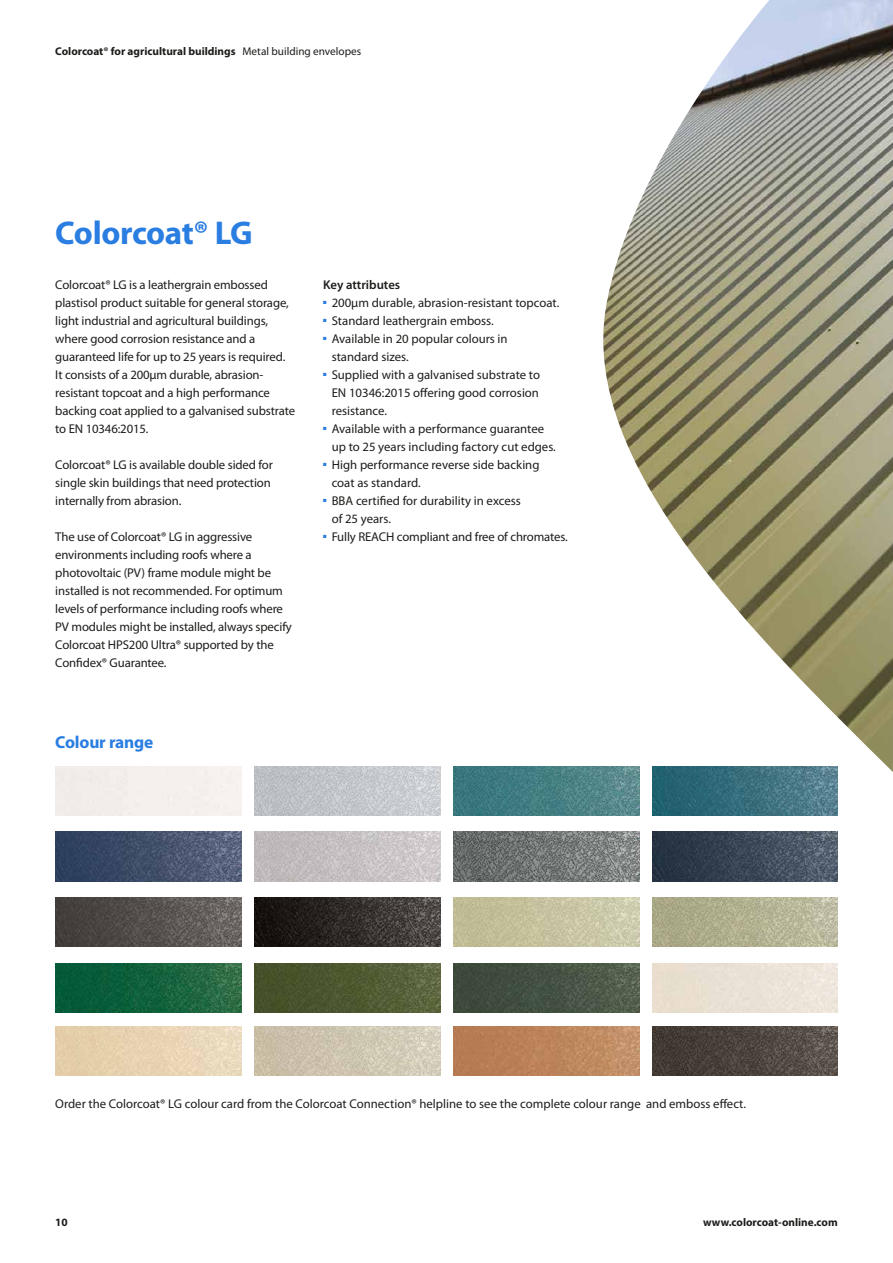
<style>
.page{position:relative;width:893px;height:1263px;background:#fff}
.page>*{position:absolute;margin:0;border:0;box-sizing:border-box;transform-origin:0 0}
.t1{font:700 33px "Myriad Pro";letter-spacing:-.02em;color:#2a7de1}
.t2{font:700 17.4px "Myriad Pro";letter-spacing:-.01em;color:#2a7de1}
.t3{font:12.75px/18px "Myriad Pro";letter-spacing:-.01em;color:#1d1d1b}
.t4{font:600 12.75px "Myriad Pro";color:#1d1d1b}
.t5{font:700 11.25px "Myriad Pro";color:#1d1d1b}
.s1{font-weight:400}
</style>
<div class="page">
<img style="left:603px;top:0;width:290px;height:772px">
<img style="left:55px;top:832px;width:186px;height:49px">
<img style="left:55px;top:897px;width:186px;height:50px">
<img style="left:55px;top:963px;width:186px;height:49px">
<img style="left:254px;top:766px;width:186px;height:49px">
<img style="left:254px;top:832px;width:186px;height:49px">
<img style="left:254px;top:897px;width:186px;height:50px">
<img style="left:254px;top:963px;width:186px;height:49px">
<img style="left:453px;top:766px;width:186px;height:49px">
<img style="left:453px;top:832px;width:186px;height:49px">
<img style="left:453px;top:897px;width:186px;height:50px">
<img style="left:453px;top:963px;width:186px;height:49px">
<img style="left:653px;top:766px;width:185px;height:49px">
<img style="left:653px;top:832px;width:185px;height:49px">
<img style="left:653px;top:897px;width:185px;height:50px">
<img style="left:55px;top:1027px;width:186px;height:49px">
<img style="left:254px;top:1027px;width:186px;height:49px">
<img style="left:453px;top:1027px;width:186px;height:49px">
<img style="left:653px;top:1027px;width:185px;height:49px">
<p class="t5" style="left:55px;top:45px;width:307px">Colorcoat® for agricultural buildings <span class="s1">Metal building envelopes</span></p>
<h1 class="t1" style="left:55px;top:215px;width:199px">Colorcoat® LG</h1>
<p class="t3" style="left:55px;top:276px;width:241px">Colorcoat® LG is a leathergrain embossed plastisol product suitable for general storage, light industrial and agricultural buildings, where good corrosion resistance and a guaranteed life for up to 25 years is required.<br>It consists of a 200µm durable, abrasion&shy;resistant topcoat and a high performance backing coat applied to a galvanised substrate to EN 10346:2015.</p>
<p class="t3" style="left:55px;top:456px;width:219px">Colorcoat® LG is available double sided for single skin buildings that need protection internally from abrasion.</p>
<p class="t3" style="left:55px;top:528px;width:238px">The use of Colorcoat® LG in aggressive environments including roofs where a photovoltaic (PV) frame module might be installed is not recommended. For optimum levels of performance including roofs where PV modules might be installed, always specify Colorcoat HPS200 Ultra® supported by the Confidex® Guarantee.</p>
<h2 class="t2" style="left:55px;top:733px;width:100px">Colour range</h2>
<p class="t4" style="left:323px;top:278px;width:79px">Key attributes</p>
<p class="t3" style="left:323px;top:294px;width:238px"><sup>■</sup> 200µm durable, abrasion-resistant topcoat.</p>
<p class="t3" style="left:323px;top:312px;width:172px"><sup>■</sup> Standard leathergrain emboss.</p>
<p class="t3" style="left:332px;top:330px;width:178px;text-indent:-9px"><sup>■</sup> Available in 20 popular colours in standard sizes.</p>
<p class="t3" style="left:332px;top:366px;width:210px;text-align:justify;text-indent:-9px"><sup>■</sup> Supplied with a galvanised substrate to EN 10346:2015 offering good corrosion resistance.</p>
<p class="t3" style="left:332px;top:420px;width:226px;text-indent:-9px"><sup>■</sup> Available with a performance guarantee up to 25 years including factory cut edges.</p>
<p class="t3" style="left:332px;top:456px;width:209px;text-indent:-9px"><sup>■</sup> High performance reverse side backing coat as standard.</p>
<p class="t3" style="left:332px;top:492px;width:191px;text-indent:-9px"><sup>■</sup> BBA certified for durability in excess of 25 years.</p>
<p class="t3" style="left:323px;top:528px;width:246px"><sup>■</sup> Fully REACH compliant and free of chromates.</p>
<p class="t3" style="left:55px;top:1095px;width:692px">Order the Colorcoat® LG colour card from the Colorcoat Connection® helpline to see the complete colour range and emboss effect.</p>
<p class="t5" style="left:55px;top:1216px;width:14px">10</p>
<p class="t5" style="left:703px;top:1216px;width:136px">www.colorcoat-online.com</p>
</div>
